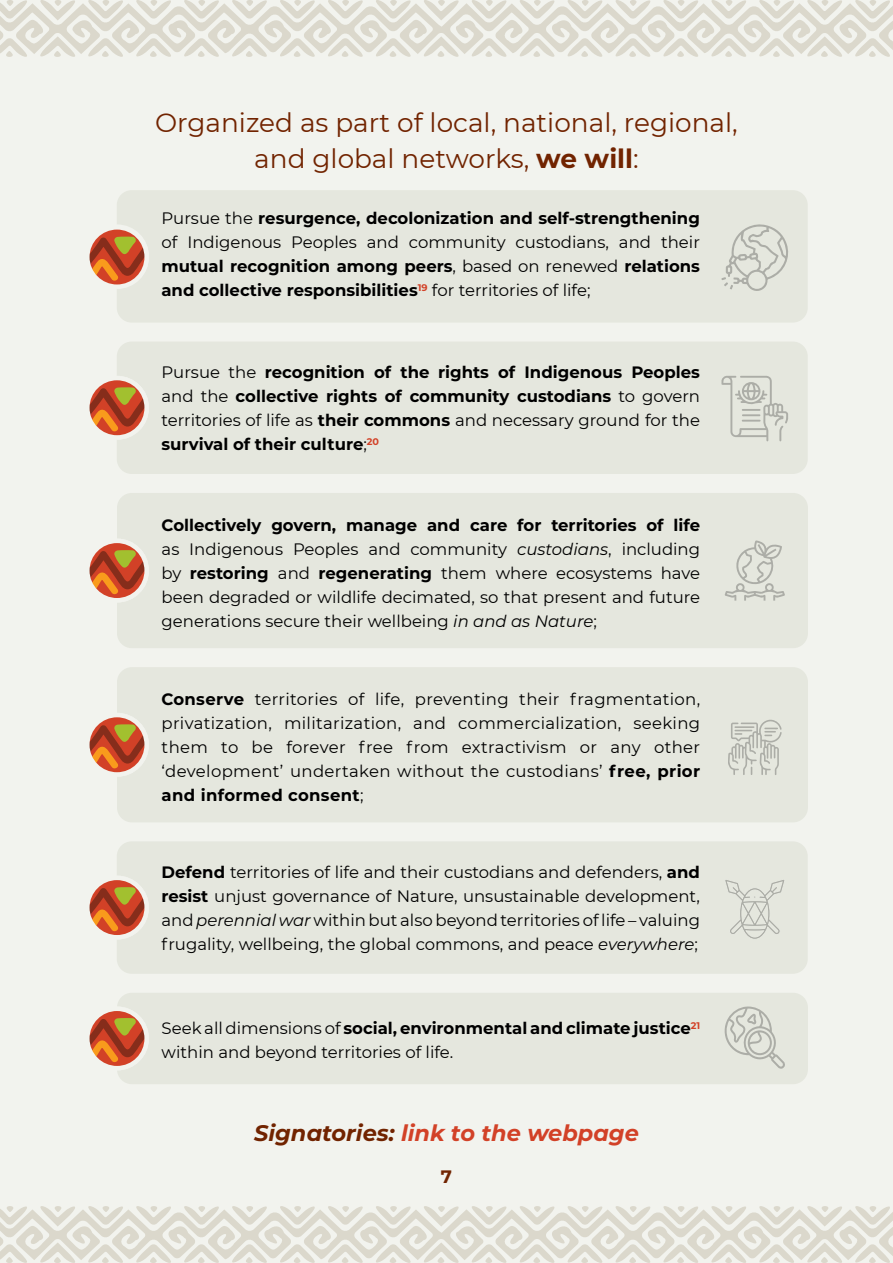
<style>
.page{position:relative;width:893px;height:1263px;background:#f2f3ee}
.page>*{position:absolute;margin:0;border:0;box-sizing:border-box;transform-origin:0 0}
.t1{font:26.4px/36px "Montserrat";color:#712300;text-align:center}
.t2{font:italic 700 22.5px "Montserrat";color:#d24127}
.t3{font:700 18px "Montserrat";color:#712300}
.t4{font:16.5px/24px "Montserrat";color:#000;text-align:justify}
.t5{font:700 16.5px/24px "Montserrat";color:#000;text-align:justify}
.s1{font-weight:700}
.s2{font-weight:400}
.s3{font-style:italic}
.s4{color:#712300}
</style>
<div class="page">
<svg style="left:7px;top:0;width:20px;height:3px"></svg>
<svg style="left:6px;top:54px;width:21px;height:3px"></svg>
<svg style="left:88px;top:0;width:35px;height:3px"></svg>
<svg style="left:40px;top:0;width:35px;height:3px"></svg>
<svg style="left:40px;top:54px;width:35px;height:3px"></svg>
<svg style="left:88px;top:54px;width:35px;height:3px"></svg>
<svg style="left:184px;top:0;width:35px;height:3px"></svg>
<svg style="left:136px;top:0;width:35px;height:3px"></svg>
<svg style="left:136px;top:54px;width:35px;height:3px"></svg>
<svg style="left:184px;top:54px;width:35px;height:3px"></svg>
<svg style="left:280px;top:0;width:35px;height:3px"></svg>
<svg style="left:232px;top:0;width:35px;height:3px"></svg>
<svg style="left:232px;top:54px;width:35px;height:3px"></svg>
<svg style="left:280px;top:54px;width:35px;height:3px"></svg>
<svg style="left:376px;top:0;width:35px;height:3px"></svg>
<svg style="left:328px;top:0;width:35px;height:3px"></svg>
<svg style="left:328px;top:54px;width:35px;height:3px"></svg>
<svg style="left:376px;top:54px;width:35px;height:3px"></svg>
<svg style="left:424px;top:54px;width:35px;height:3px"></svg>
<svg style="left:472px;top:0;width:35px;height:3px"></svg>
<svg style="left:424px;top:0;width:35px;height:3px"></svg>
<svg style="left:472px;top:54px;width:35px;height:3px"></svg>
<svg style="left:567px;top:0;width:36px;height:3px"></svg>
<svg style="left:520px;top:0;width:35px;height:3px"></svg>
<svg style="left:520px;top:54px;width:35px;height:3px"></svg>
<svg style="left:567px;top:54px;width:35px;height:3px"></svg>
<svg style="left:663px;top:0;width:35px;height:3px"></svg>
<svg style="left:615px;top:0;width:36px;height:3px"></svg>
<svg style="left:615px;top:54px;width:35px;height:3px"></svg>
<svg style="left:663px;top:54px;width:35px;height:3px"></svg>
<svg style="left:759px;top:0;width:35px;height:3px"></svg>
<svg style="left:711px;top:0;width:35px;height:3px"></svg>
<svg style="left:711px;top:54px;width:35px;height:3px"></svg>
<svg style="left:759px;top:54px;width:35px;height:3px"></svg>
<svg style="left:807px;top:0;width:35px;height:3px"></svg>
<svg style="left:855px;top:0;width:35px;height:3px"></svg>
<svg style="left:807px;top:54px;width:35px;height:3px"></svg>
<svg style="left:855px;top:54px;width:35px;height:3px"></svg>
<svg style="left:0;top:3px;width:893px;height:51px;fill:#dbd8cd"></svg>
<svg style="left:7px;top:1206px;width:20px;height:3px"></svg>
<svg style="left:6px;top:1260px;width:21px;height:3px"></svg>
<svg style="left:88px;top:1206px;width:35px;height:3px"></svg>
<svg style="left:40px;top:1206px;width:35px;height:3px"></svg>
<svg style="left:40px;top:1260px;width:35px;height:3px"></svg>
<svg style="left:88px;top:1260px;width:35px;height:3px"></svg>
<svg style="left:184px;top:1206px;width:35px;height:3px"></svg>
<svg style="left:136px;top:1206px;width:35px;height:3px"></svg>
<svg style="left:136px;top:1260px;width:35px;height:3px"></svg>
<svg style="left:184px;top:1260px;width:35px;height:3px"></svg>
<svg style="left:280px;top:1206px;width:35px;height:3px"></svg>
<svg style="left:232px;top:1206px;width:35px;height:3px"></svg>
<svg style="left:232px;top:1260px;width:35px;height:3px"></svg>
<svg style="left:280px;top:1260px;width:35px;height:3px"></svg>
<svg style="left:376px;top:1206px;width:35px;height:3px"></svg>
<svg style="left:328px;top:1206px;width:35px;height:3px"></svg>
<svg style="left:328px;top:1260px;width:35px;height:3px"></svg>
<svg style="left:376px;top:1260px;width:35px;height:3px"></svg>
<svg style="left:424px;top:1260px;width:35px;height:3px"></svg>
<svg style="left:472px;top:1206px;width:35px;height:3px"></svg>
<svg style="left:424px;top:1206px;width:35px;height:3px"></svg>
<svg style="left:472px;top:1260px;width:35px;height:3px"></svg>
<svg style="left:567px;top:1206px;width:36px;height:3px"></svg>
<svg style="left:520px;top:1206px;width:35px;height:3px"></svg>
<svg style="left:520px;top:1260px;width:35px;height:3px"></svg>
<svg style="left:567px;top:1260px;width:35px;height:3px"></svg>
<svg style="left:663px;top:1206px;width:35px;height:3px"></svg>
<svg style="left:615px;top:1206px;width:36px;height:3px"></svg>
<svg style="left:615px;top:1260px;width:35px;height:3px"></svg>
<svg style="left:663px;top:1260px;width:35px;height:3px"></svg>
<svg style="left:759px;top:1206px;width:35px;height:3px"></svg>
<svg style="left:711px;top:1206px;width:35px;height:3px"></svg>
<svg style="left:711px;top:1260px;width:35px;height:3px"></svg>
<svg style="left:759px;top:1260px;width:35px;height:3px"></svg>
<svg style="left:807px;top:1206px;width:35px;height:3px"></svg>
<svg style="left:855px;top:1206px;width:35px;height:3px"></svg>
<svg style="left:807px;top:1260px;width:35px;height:3px"></svg>
<svg style="left:855px;top:1260px;width:35px;height:3px"></svg>
<svg style="left:0;top:1209px;width:893px;height:51px;fill:#dbd8cd"></svg>
<div style="left:117px;top:190px;width:691px;height:133px;background:#e5e7de;border-radius:15px"></div>
<div style="left:117px;top:841px;width:691px;height:133px;background:#e5e7de;border-radius:15px"></div>
<div style="left:117px;top:342px;width:691px;height:132px;background:#e5e7de;border-radius:15px"></div>
<div style="left:117px;top:493px;width:691px;height:155px;background:#e5e7de;border-radius:15px"></div>
<div style="left:117px;top:667px;width:691px;height:155px;background:#e5e7de;border-radius:15px"></div>
<div style="left:117px;top:993px;width:691px;height:91px;background:#e5e7de;border-radius:15px"></div>
<svg style="left:725px;top:880px;width:60px;height:59px"></svg>
<svg style="left:721px;top:224px;width:67px;height:67px"></svg>
<svg style="left:728px;top:720px;width:54px;height:55px"></svg>
<svg style="left:725px;top:540px;width:60px;height:61px"></svg>
<svg style="left:721px;top:376px;width:67px;height:65px"></svg>
<svg style="left:724px;top:1006px;width:61px;height:63px"></svg>
<svg style="left:87px;top:227px;width:60px;height:60px"></svg>
<svg style="left:90px;top:236px;width:57px;height:47px;background:#c36c42"></svg>
<div style="left:85px;top:225px;width:64px;height:64px;border:4px solid #f2f3ee;border-radius:50%"></div>
<svg style="left:87px;top:378px;width:60px;height:59px"></svg>
<svg style="left:90px;top:386px;width:55px;height:47px;background:#c36a3f"></svg>
<div style="left:85px;top:376px;width:64px;height:64px;border:4px solid #f2f3ee;border-radius:50%"></div>
<svg style="left:87px;top:541px;width:60px;height:59px"></svg>
<svg style="left:90px;top:549px;width:54px;height:47px;background:#c3693e"></svg>
<div style="left:85px;top:539px;width:64px;height:63px;border:4px solid #f2f3ee;border-radius:50%"></div>
<svg style="left:87px;top:715px;width:60px;height:59px"></svg>
<svg style="left:90px;top:723px;width:55px;height:47px;background:#c36a3f"></svg>
<div style="left:85px;top:713px;width:64px;height:64px;border:4px solid #f2f3ee;border-radius:50%"></div>
<svg style="left:87px;top:878px;width:60px;height:59px"></svg>
<svg style="left:90px;top:886px;width:54px;height:47px;background:#c3693e"></svg>
<div style="left:85px;top:876px;width:64px;height:63px;border:4px solid #f2f3ee;border-radius:50%"></div>
<svg style="left:87px;top:1009px;width:60px;height:59px"></svg>
<svg style="left:90px;top:1017px;width:57px;height:47px;background:#c36c42"></svg>
<div style="left:85px;top:1006px;width:64px;height:64px;border:4px solid #f2f3ee;border-radius:50%"></div>
<h1 class="t1" style="left:155px;top:104px;width:584px">Organized as part of local, national, regional, and global networks, <span class="s1">we will</span>:</h1>
<p class="t5" style="left:161px;top:206px;width:540px"><span class="s2">Pursue the</span> resurgence, decolonization and self-strengthening <span class="s2">of Indigenous Peoples and community custodians, and their </span>mutual recognition among peers<span class="s2">, based on renewed</span> relations and collective responsibilities<sup>19</sup> <span class="s2">for territories of life;</span></p>
<p class="t5" style="left:161px;top:359px;width:540px"><span class="s2">Pursue the</span> recognition of the rights of Indigenous Peoples <span class="s2">and the</span> collective rights of community custodians <span class="s2">to govern territories of life as</span> their commons <span class="s2">and necessary ground for the </span>survival of their culture<span class="s2">;</span><sup>20</sup></p>
<p class="t4" style="left:162px;top:512px;width:540px"><span class="s1">Collectively govern, manage and care for territories of life </span>as Indigenous Peoples and community <span class="s3">custodians</span>, including by <span class="s1">restoring</span> and <span class="s1">regenerating</span> them where ecosystems have been degraded or wildlife decimated, so that present and future generations secure their wellbeing <span class="s3">in and as Nature</span>;</p>
<p class="t4" style="left:162px;top:686px;width:540px"><span class="s1">Conserve</span> territories of life, preventing their fragmentation, privatization, militarization, and commercialization, seeking them to be forever free from extractivism or any other ‘development’ undertaken without the custodians’ <span class="s1">free, prior and informed consent</span>;</p>
<p class="t4" style="left:161px;top:859px;width:540px"><span class="s1">Defend</span> territories of life and their custodians and defenders, <span class="s1">and resist</span> unjust governance of Nature, unsustainable development, and <span class="s3">perennial war</span> within but also beyond territories of life <span class="s3">–</span> valuing frugality, wellbeing, the global commons, and peace <span class="s3">everywhere</span>;</p>
<p class="t4" style="left:162px;top:1016px;width:540px">Seek all dimensions of <span class="s1">social, environmental and climate justice</span><sup>21 </sup>within and beyond territories of life.</p>
<h2 class="t2" style="left:254px;top:1116px;width:386px"><span class="s4">Signatories:</span> link to the webpage</h2>
<p class="t3" style="left:441px;top:1164px;width:13px">7</p>
</div>
